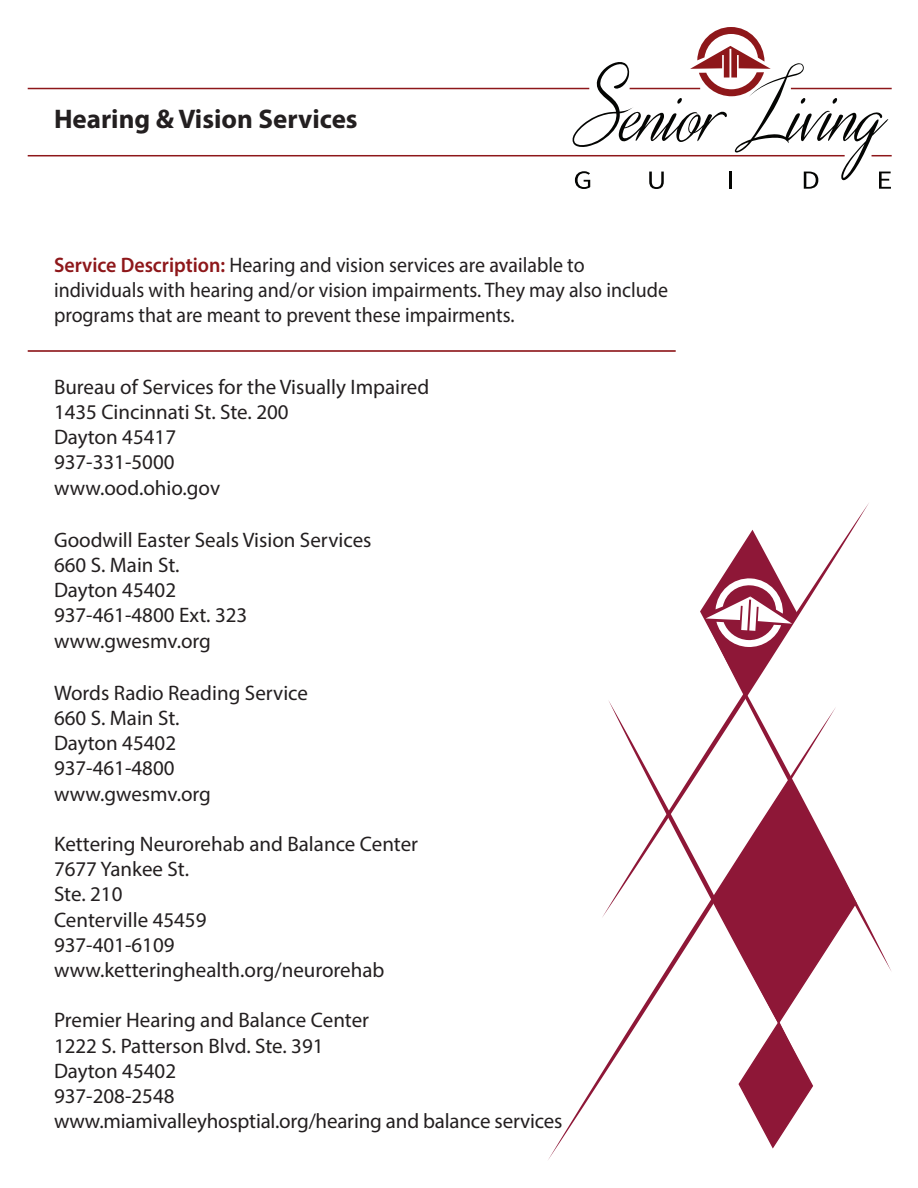
<style>
.page{position:relative;width:918px;height:1188px;background:#fff}
.page>*{position:absolute;margin:0;border:0;box-sizing:border-box;transform-origin:0 0}
.t1{font:700 27px "Myriad Pro";color:#231f20}
.Item_Info{font:21px "Myriad Pro";color:#231f20}
.Item_Info-2{font:21px/25.2px "Myriad Pro";color:#231f20;scale:.95 1}
.Item_First_Line{font:21px "Myriad Pro";color:#231f20}
.s1{font-weight:600;color:#8e171a}
</style>
<div class="page">
<svg style="left:548px;top:972px;width:265px;height:188px"></svg>
<svg style="left:739px;top:614px;width:152px;height:358px"></svg>
<svg style="left:608px;top:700px;width:189px;height:358px"></svg>
<svg style="left:700px;top:530px;width:98px;height:166px"></svg>
<svg style="left:572px;top:27px;width:320px;height:162px"></svg>
<hr style="left:28px;top:155px;width:817px;height:1px;background:#8e171a">
<hr style="left:630px;top:88px;width:70px;height:1px;background:#8e171a">
<hr style="left:28px;top:88px;width:561px;height:1px;background:#8e171a">
<hr style="left:791px;top:88px;width:101px;height:1px;background:#8e171a">
<hr style="left:28px;top:350px;width:648px;height:2px;background:#8e171a">
<p class="t1" style="left:54px;top:102px;width:305px">Hearing &amp; Vision Services</p>
<p class="Item_Info-2" style="left:54px;top:252px;width:648px"><span class="s1">Service Description:</span> Hearing and vision services are available to individuals with hearing and/or vision impairments. They may also include programs that are meant to prevent these impairments.</p>
<p class="Item_First_Line" style="left:54px;top:374px;width:377px">Bureau of Services for the Visually Impaired</p>
<p class="Item_Info" style="left:54px;top:399px;width:236px">1435 Cincinnati St. Ste. 200</p>
<p class="Item_Info" style="left:54px;top:424px;width:124px">Dayton 45417</p>
<p class="Item_Info" style="left:54px;top:449px;width:122px">937-331-5000</p>
<p class="Item_Info" style="left:54px;top:475px;width:168px">www.ood.ohio.gov</p>
<p class="Item_First_Line" style="left:54px;top:527px;width:319px">Goodwill Easter Seals Vision Services</p>
<p class="Item_Info" style="left:54px;top:552px;width:127px">660 S. Main St.</p>
<p class="Item_Info" style="left:54px;top:577px;width:124px">Dayton 45402</p>
<p class="Item_Info" style="left:54px;top:602px;width:195px">937-461-4800 Ext. 323</p>
<p class="Item_Info" style="left:54px;top:628px;width:159px">www.gwesmv.org</p>
<p class="Item_First_Line" style="left:54px;top:680px;width:256px">Words Radio Reading Service</p>
<p class="Item_Info" style="left:54px;top:705px;width:127px">660 S. Main St.</p>
<p class="Item_Info" style="left:54px;top:730px;width:124px">Dayton 45402</p>
<p class="Item_Info" style="left:54px;top:755px;width:122px">937-461-4800</p>
<p class="Item_Info" style="left:54px;top:781px;width:159px">www.gwesmv.org</p>
<p class="Item_Info" style="left:54px;top:831px;width:366px">Kettering Neurorehab and Balance Center</p>
<p class="Item_Info" style="left:54px;top:856px;width:137px">7677 Yankee St.</p>
<p class="Item_Info" style="left:54px;top:881px;width:70px">Ste. 210</p>
<p class="Item_Info" style="left:54px;top:907px;width:154px">Centerville 45459</p>
<p class="Item_Info" style="left:54px;top:932px;width:122px">937-401-6109</p>
<p class="Item_Info" style="left:54px;top:957px;width:332px">www.ketteringhealth.org/neurorehab</p>
<p class="Item_Info" style="left:54px;top:1007px;width:317px">Premier Hearing and Balance Center</p>
<p class="Item_Info" style="left:54px;top:1033px;width:271px">1222 S. Patterson Blvd. Ste. 391</p>
<p class="Item_Info" style="left:54px;top:1058px;width:124px">Dayton 45402</p>
<p class="Item_Info" style="left:54px;top:1083px;width:122px">937-208-2548</p>
<p class="Item_Info" style="left:54px;top:1108px;width:510px">www.miamivalleyhosptial.org/hearing and balance services</p>
</div>
